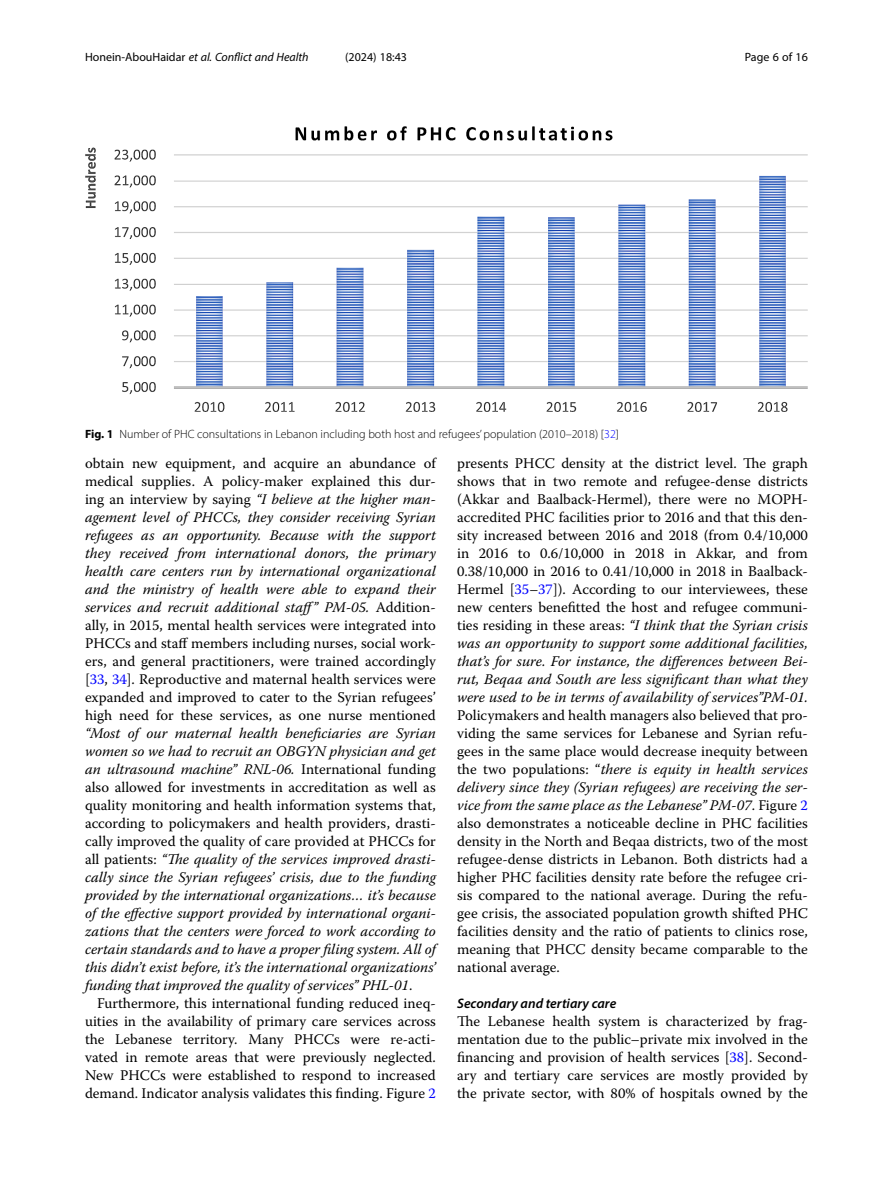
<style>
.page{position:relative;width:893px;height:1191px;background:#fff}
.page>*{position:absolute;margin:0;border:0;box-sizing:border-box;transform-origin:0 0}
.Body_Text_Indent{font:14.7px/18px "Warnock Pro";color:#000;text-align:justify}
.Body_Text_Indent-2{font:italic 14.7px/18px "Warnock Pro";color:#000;text-align:justify}
.Body_Text{font:14.7px/18px "Warnock Pro";color:#000;text-align:justify}
.Head_3{font:italic 600 13.8px "Myriad Pro";color:#000}
.Figure_Caption{font:300 12px "Myriad Pro";color:#000}
.t1{font:italic 12px "Myriad Pro";color:#000}
.t2{font:12px "Myriad Pro";color:#000}
.s1{font-style:normal}
.s2{font-weight:700}
.s3{color:#00f}
.s4{font-style:normal;color:#00f}
.s5{font-style:italic}
</style>
<div class="page">
<img style="left:85px;top:126px;width:723px;height:285px">
<p class="t1" style="left:85px;top:50px;width:225px"><span class="s1">Honein-AbouHaidar</span> et al. Conflict and Health</p>
<p class="t2" style="left:345px;top:50px;width:63px">(2024) 18:43</p>
<p class="t2" style="left:745px;top:50px;width:65px">Page 6 of 16</p>
<p class="Figure_Caption" style="left:85px;top:427px;width:535px"><span class="s2">Fig. 1</span> Number of PHC consultations in Lebanon including both host and refugees’ population (2010–2018) [<span class="s3">32</span>]</p>
<p class="Body_Text_Indent-2" style="left:85px;top:454px;width:352px"><span class="s1">obtain new equipment, and acquire an abundance of medical supplies. A policy-maker explained this dur&shy;ing an interview by saying</span> “I believe at the higher man&shy;agement level of PHCCs, they consider receiving Syrian refugees as an opportunity. Because with the support they received from international donors, the primary health care centers run by international organizational and the ministry of health were able to expand their services and recruit additional staff” PM-05. <span class="s1">Addition&shy;ally, in 2015, mental health services were integrated into PHCCs and staff members including nurses, social work&shy;ers, and general practitioners, were trained accordingly [</span><span class="s4">33</span><span class="s1">,</span> <span class="s4">34</span><span class="s1">]. Reproductive and maternal health services were expanded and improved to cater to the Syrian refugees’ high need for these services, as one nurse mentioned </span>“Most of our maternal health beneficiaries are Syrian women so we had to recruit an OBGYN physician and get an ultrasound machine” RNL-06. <span class="s1">International funding also allowed for investments in accreditation as well as quality monitoring and health information systems that, according to policymakers and health providers, drasti&shy;cally improved the quality of care provided at PHCCs for all patients:</span> “The quality of the services improved drasti&shy;cally since the Syrian refugees’ crisis, due to the funding provided by the international organizations… it’s because of the effective support provided by international organi&shy;zations that the centers were forced to work according to certain standards and to have a proper filing system. All of this didn’t exist before, it’s the international organizations’ funding that improved the quality of services” PHL-01<span class="s1">.</span></p>
<p class="Body_Text_Indent" style="left:85px;top:994px;width:352px;text-indent:12px">Furthermore, this international funding reduced ineq&shy;uities in the availability of primary care services across the Lebanese territory. Many PHCCs were re-acti&shy;vated in remote areas that were previously neglected.<br>New PHCCs were established to respond to increased demand. Indicator analysis validates this finding. Figure <span class="s3">2</span></p>
<p class="Body_Text_Indent" style="left:457px;top:454px;width:352px">presents PHCC density at the district level. The graph shows that in two remote and refugee-dense districts (Akkar and Baalback-Hermel), there were no MOPH&shy;accredited PHC facilities prior to 2016 and that this den&shy;sity increased between 2016 and 2018 (from 0.4/10,000 in 2016 to 0.6/10,000 in 2018 in Akkar, and from 0.38/10,000 in 2016 to 0.41/10,000 in 2018 in Baalback-Hermel [<span class="s3">35</span>–<span class="s3">37</span>]). According to our interviewees, these new centers benefitted the host and refugee communi&shy;ties residing in these areas: <span class="s5">“I think that the Syrian crisis was an opportunity to support some additional facilities, that’s for sure. For instance, the differences between Bei&shy;rut, Beqaa and South are less significant than what they were used to be in terms of availability of services”PM-01.<br></span>Policymakers and health managers also believed that pro&shy;viding the same services for Lebanese and Syrian refu&shy;gees in the same place would decrease inequity between the two populations: “<span class="s5">there is equity in health services delivery since they (Syrian refugees) are receiving the ser&shy;vice from the same place as the Lebanese” PM-07</span>. Figure <span class="s3">2 </span>also demonstrates a noticeable decline in PHC facilities density in the North and Beqaa districts, two of the most refugee-dense districts in Lebanon. Both districts had a higher PHC facilities density rate before the refugee cri&shy;sis compared to the national average. During the refu&shy;gee crisis, the associated population growth shifted PHC facilities density and the ratio of patients to clinics rose, meaning that PHCC density became comparable to the national average.</p>
<p class="Head_3" style="left:457px;top:995px;width:161px">Secondary and tertiary care</p>
<p class="Body_Text" style="left:457px;top:1012px;width:352px">The Lebanese health system is characterized by frag&shy;mentation due to the public–private mix involved in the financing and provision of health services [<span class="s3">38</span>]. Second&shy;ary and tertiary care services are mostly provided by the private sector, with 80% of hospitals owned by the</p>
</div>
